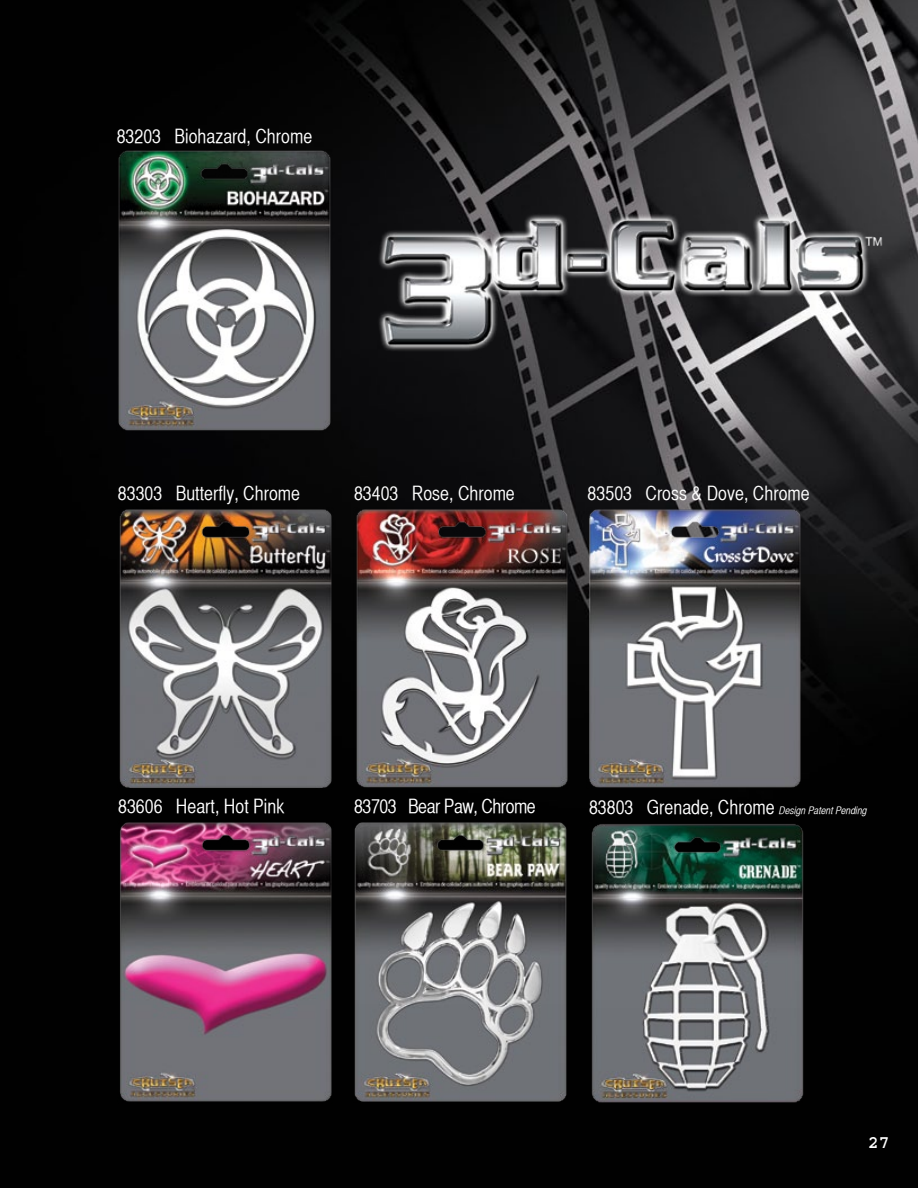
<style>
.page{position:relative;width:918px;height:1188px;background:#fff}
.page>*{position:absolute;margin:0;border:0;box-sizing:border-box;transform-origin:0 0}
.t1{font:19.5px "Helvetica CY Plain";color:#fff}
.t2{font:19.5px "Helvetica CY Plain";letter-spacing:-.025em;color:#fff}
.t3{font:700 18px "Courier";color:#fff}
.s1{font-family:"Helvetica CY Oblique";font-size:10.5px}
</style>
<div class="page">
<img style="left:0;top:0;width:918px;height:1188px">
<img style="left:117px;top:150px;width:216px;height:283px">
<img style="left:118px;top:507px;width:216px;height:283px">
<img style="left:353px;top:507px;width:216px;height:283px">
<img style="left:587px;top:507px;width:216px;height:283px">
<img style="left:117px;top:821px;width:216px;height:282px">
<img style="left:353px;top:821px;width:216px;height:281px">
<img style="left:589px;top:821px;width:216px;height:283px">
<img style="left:362px;top:205px;width:525px;height:152px">
<p class="t1" style="left:117px;top:125px;width:197px">83203 Biohazard, Chrome</p>
<p class="t1" style="left:118px;top:482px;width:184px">83303 Butterfly, Chrome</p>
<p class="t1" style="left:354px;top:482px;width:162px">83403 Rose, Chrome</p>
<p class="t1" style="left:588px;top:482px;width:224px">83503 Cross &amp; Dove, Chrome</p>
<p class="t1" style="left:118px;top:795px;width:168px">83606 Heart, Hot Pink</p>
<p class="t2" style="left:354px;top:795px;width:183px">83703 Bear Paw, Chrome</p>
<p class="t1" style="left:589px;top:796px;width:280px">83803 Grenade, Chrome <span class="s1">Design Patent Pending</span></p>
<p class="t3" style="left:868px;top:1133px;width:23px">27</p>
</div>
